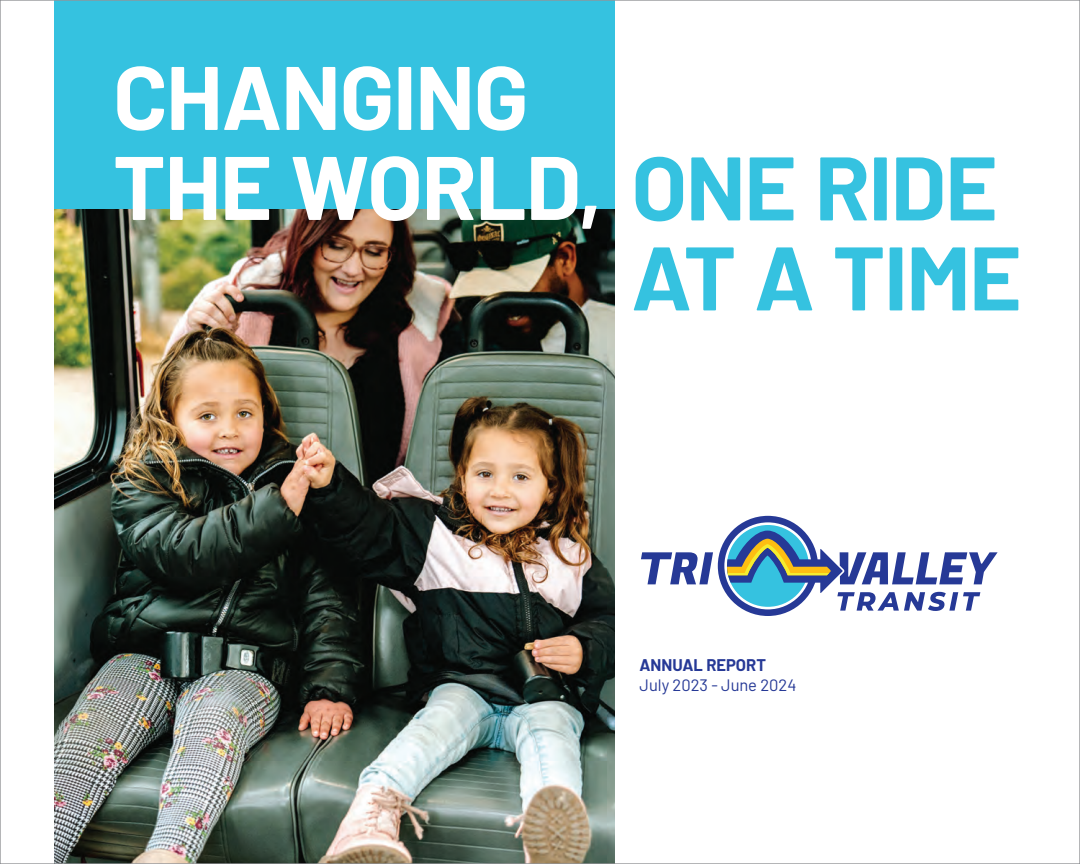
<style>
.page{position:relative;width:1080px;height:864px;background:#fff}
.page>*{position:absolute;margin:0;border:0;box-sizing:border-box;transform-origin:0 0}
.Paragraph{font:700 90px/90px "Barlow";letter-spacing:-.015em;color:#fff}
.Paragraph-2{font:700 90px "Barlow";letter-spacing:-.015em;color:#35c2e0}
.t1{font:16.5px "Barlow";color:#263996}
.t2{font:700 16.5px "Barlow";color:#263996}
.s1{color:#35c2e0}
</style>
<div class="page">
<div style="left:54px;top:0;width:561px;height:864px;background:#35c2e0"></div>
<img style="left:54px;top:210px;width:561px;height:652px">
<svg style="left:641px;top:516px;width:357px;height:100px"></svg>
<p class="Paragraph" style="left:113px;top:46px;width:886px">CHANGING<br>THE WORLD, <span class="s1">ONE RIDE</span></p>
<p class="Paragraph-2" style="left:631px;top:211px;width:392px">AT A TIME</p>
<p class="t2" style="left:640px;top:653px;width:128px">ANNUAL REPORT</p>
<p class="t1" style="left:640px;top:673px;width:158px">July 2023 - June 2024</p>
</div>
